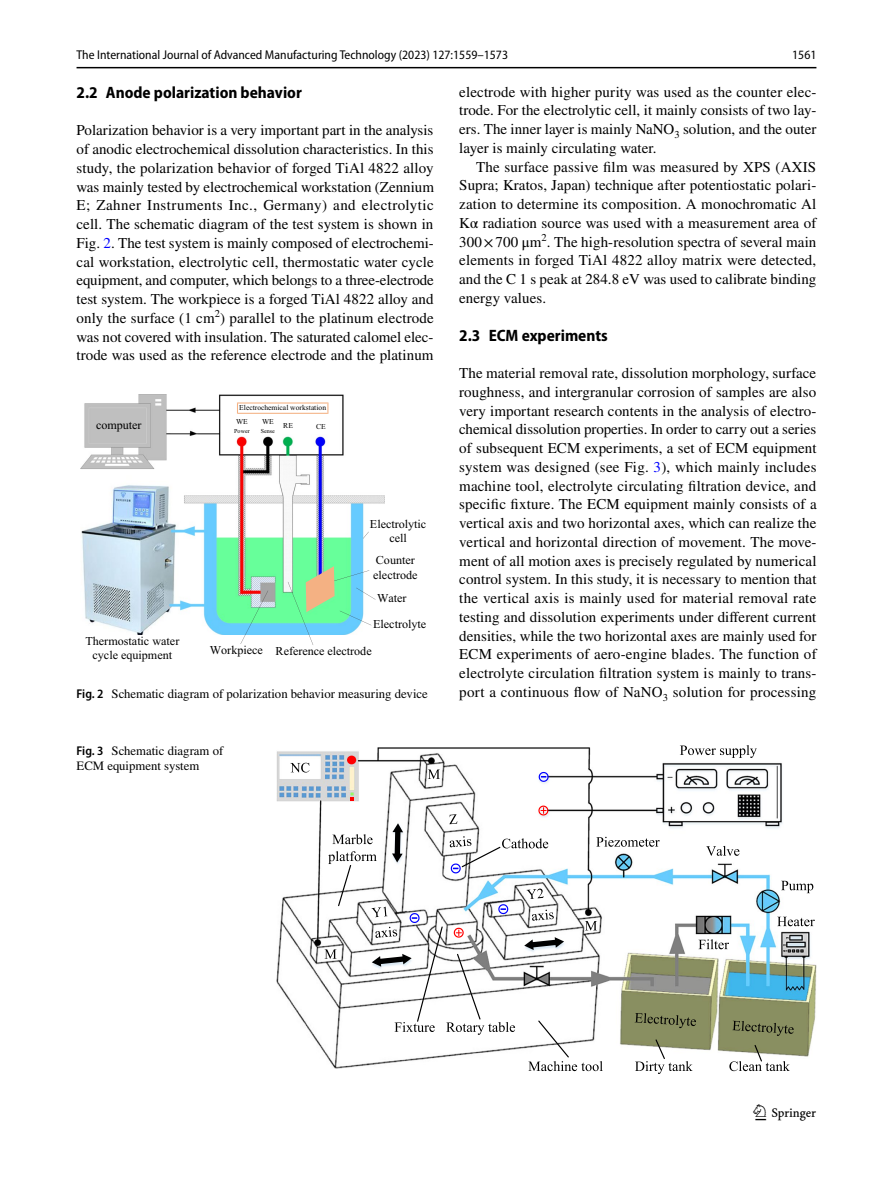
<style>
.page{position:relative;width:893px;height:1187px;background:#fff}
.page>*{position:absolute;margin:0;border:0;box-sizing:border-box;transform-origin:0 0}
.t1{font:22.5px "Springnew Regular 3";color:#000}
.t2{font:700 semi-condensed 16.5px "Myriad Pro";color:#000}
.t3{font:15px/18.8px "STIX";letter-spacing:.005em;color:#000;text-align:justify}
.t4{font:12.75px/15px "STIX";color:#000}
.t5{font:semi-condensed 12.75px "Myriad Pro";color:#000}
.t6{font:12px/14.4px "Times New Roman";color:#000;text-align:center}
.t7{font:7.5px "Times New Roman";color:#000}
.t8{font:6px "Times New Roman";color:#000}
.s1{color:#00f}
.s2{font-family:"Myriad Pro";font-weight:600;font-stretch:semi-condensed}
</style>
<div class="page">
<hr style="left:77px;top:67px;width:739px;height:1px;background:#000">
<img style="left:81px;top:394px;width:304px;height:241px">
<svg style="left:237px;top:402px;width:91px;height:12px"></svg>
<svg style="left:240px;top:590px;width:28px;height:54px"></svg>
<svg style="left:288px;top:566px;width:88px;height:79px"></svg>
<svg style="left:363px;top:531px;width:6px;height:7px"></svg>
<img style="left:276px;top:747px;width:540px;height:307px">
<svg style="left:290px;top:762px;width:20px;height:10px"></svg>
<div style="left:347px;top:755px;width:9px;height:9px;background:#f00;border-radius:50%"></div>
<svg style="left:428px;top:769px;width:12px;height:9px"></svg>
<svg style="left:539px;top:771px;width:10px;height:10px"></svg>
<svg style="left:325px;top:797px;width:490px;height:276px"></svg>
<svg style="left:680px;top:745px;width:77px;height:13px"></svg>
<p class="t5" style="left:77px;top:48px;width:433px">The International Journal of Advanced Manufacturing Technology (2023) 127:1559–1573</p>
<p class="t5" style="left:792px;top:48px;width:26px">1561</p>
<p class="t2" style="left:77px;top:83px;width:227px">2.2 Anode polarization behavior</p>
<p class="t3" style="left:77px;top:122px;width:359px">Polarization behavior is a very important part in the analysis of anodic electrochemical dissolution characteristics. In this study, the polarization behavior of forged TiAl 4822 alloy was mainly tested by electrochemical workstation (Zennium E; Zahner Instruments Inc., Germany) and electrolytic cell. The schematic diagram of the test system is shown in Fig. <span class="s1">2</span>. The test system is mainly composed of electrochemi&shy;cal workstation, electrolytic cell, thermostatic water cycle equipment, and computer, which belongs to a three-electrode test system. The workpiece is a forged TiAl 4822 alloy and only the surface (1 cm<sup>2</sup>) parallel to the platinum electrode was not covered with insulation. The saturated calomel elec&shy;trode was used as the reference electrode and the platinum</p>
<p class="t6" style="left:96px;top:419px;width:47px">computer</p>
<p class="t7" style="left:239px;top:405px;width:88px">Electrochemical workstation</p>
<p class="t7" style="left:236px;top:419px;width:13px">WE</p>
<p class="t8" style="left:234px;top:429px;width:17px">Power</p>
<p class="t7" style="left:262px;top:419px;width:13px">WE</p>
<p class="t8" style="left:261px;top:429px;width:16px">Sense</p>
<p class="t7" style="left:283px;top:423px;width:11px">RE</p>
<p class="t7" style="left:316px;top:423px;width:11px">CE</p>
<p class="t6" style="left:85px;top:635px;width:95px">Thermostatic water cycle equipment</p>
<p class="t6" style="left:210px;top:643px;width:55px">Workpiece</p>
<p class="t6" style="left:370px;top:517px;width:58px">Electrolytic cell</p>
<p class="t6" style="left:373px;top:554px;width:46px;text-align:left">Counter electrode</p>
<p class="t6" style="left:377px;top:592px;width:31px">Water</p>
<p class="t6" style="left:373px;top:618px;width:55px">Electrolyte</p>
<p class="t6" style="left:276px;top:644px;width:98px">Reference electrode</p>
<p class="t4" style="left:77px;top:687px;width:353px"><span class="s2">Fig. 2</span> Schematic diagram of polarization behavior measuring device</p>
<p class="t4" style="left:77px;top:743px;width:148px"><span class="s2">Fig. 3</span> Schematic diagram of<br>ECM equipment system</p>
<p class="t3" style="left:459px;top:83px;width:359px">electrode with higher purity was used as the counter elec&shy;trode. For the electrolytic cell, it mainly consists of two lay&shy;ers. The inner layer is mainly NaNO<sub>3</sub> solution, and the outer layer is mainly circulating water.</p>
<p class="t3" style="left:459px;top:158px;width:359px;text-indent:17px">The surface passive film was measured by XPS (AXIS Supra; Kratos, Japan) technique after potentiostatic polari&shy;zation to determine its composition. A monochromatic Al Kα radiation source was used with a measurement area of 300×700 μm<sup>2</sup>. The high-resolution spectra of several main elements in forged TiAl 4822 alloy matrix were detected, and the C 1 s peak at 284.8 eV was used to calibrate binding energy values.</p>
<p class="t2" style="left:459px;top:326px;width:150px">2.3 ECM experiments</p>
<p class="t3" style="left:459px;top:364px;width:359px">The material removal rate, dissolution morphology, surface roughness, and intergranular corrosion of samples are also very important research contents in the analysis of electro&shy;chemical dissolution properties. In order to carry out a series of subsequent ECM experiments, a set of ECM equipment system was designed (see Fig. <span class="s1">3</span>), which mainly includes machine tool, electrolyte circulating filtration device, and specific fixture. The ECM equipment mainly consists of a vertical axis and two horizontal axes, which can realize the vertical and horizontal direction of movement. The move&shy;ment of all motion axes is precisely regulated by numerical control system. In this study, it is necessary to mention that the vertical axis is mainly used for material removal rate testing and dissolution experiments under different current densities, while the two horizontal axes are mainly used for ECM experiments of aero-engine blades. The function of electrolyte circulation filtration system is mainly to trans&shy;port a continuous flow of NaNO<sub>3</sub> solution for processing</p>
<h1 class="t1" style="left:755px;top:1104px;width:62px">1 3</h1>
</div>
